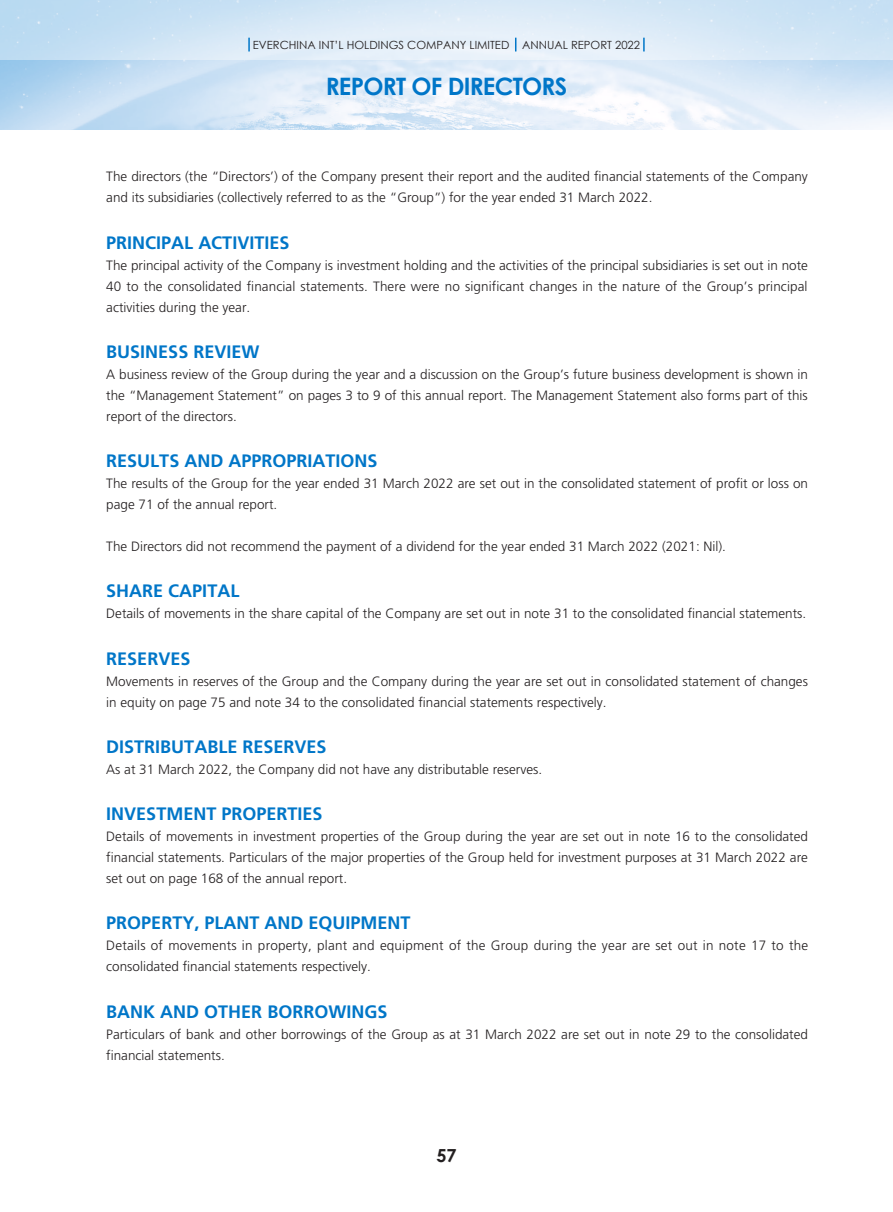
<style>
.page{position:relative;width:893px;height:1212px;background:#fff}
.page>*{position:absolute;margin:0;border:0;box-sizing:border-box;transform-origin:0 0}
.t1{font:700 24px "Century Gothic";letter-spacing:-.03em;color:#0076c8}
.t2{font:700 18px "Frutiger LT Std";color:#0076c8}
.t3{font:700 18px "Century Gothic";color:#231f20}
.t4{font:300 13.5px/21px "Frutiger LT Std";color:#231f20}
.t5{font:11.25px "Century Gothic";color:#231f20}
</style>
<div class="page">
<img style="left:0;top:60px;width:893px;height:70px">
<svg style="left:0;top:0;width:893px;height:60px;background:#d4e7f6"></svg>
<svg style="left:248px;top:38px;width:2px;height:13px"></svg>
<svg style="left:515px;top:38px;width:1px;height:13px"></svg>
<svg style="left:643px;top:38px;width:2px;height:13px"></svg>
<p class="t5" style="left:253px;top:37px;width:389px">EVERCHINA INT’L HOLDINGS COMPANY LIMITED ANNUAL REPORT 2022</p>
<h1 class="t1" style="left:326px;top:68px;width:243px">REPORT OF DIRECTORS</h1>
<p class="t4" style="left:106px;top:166px;width:703px">The directors (the “Directors’) of the Company present their report and the audited financial statements of the Company and its subsidiaries (collectively referred to as the “Group”) for the year ended 31 March 2022.</p>
<h2 class="t2" style="left:106px;top:232px;width:185px">PRINCIPAL ACTIVITIES</h2>
<p class="t4" style="left:106px;top:255px;width:703px;text-align:justify">The principal activity of the Company is investment holding and the activities of the principal subsidiaries is set out in note 40 to the consolidated financial statements. There were no significant changes in the nature of the Group’s principal activities during the year.</p>
<h2 class="t2" style="left:106px;top:341px;width:155px">BUSINESS REVIEW</h2>
<p class="t4" style="left:106px;top:364px;width:703px;text-align:justify">A business review of the Group during the year and a discussion on the Group’s future business development is shown in the “Management Statement” on pages 3 to 9 of this annual report. The Management Statement also forms part of this report of the directors.</p>
<h2 class="t2" style="left:106px;top:450px;width:273px">RESULTS AND APPROPRIATIONS</h2>
<p class="t4" style="left:106px;top:473px;width:703px">The results of the Group for the year ended 31 March 2022 are set out in the consolidated statement of profit or loss on page 71 of the annual report.</p>
<p class="t4" style="left:106px;top:536px;width:621px">The Directors did not recommend the payment of a dividend for the year ended 31 March 2022 (2021: Nil).</p>
<h2 class="t2" style="left:106px;top:580px;width:135px">SHARE CAPITAL</h2>
<p class="t4" style="left:106px;top:603px;width:701px">Details of movements in the share capital of the Company are set out in note 31 to the consolidated financial statements.</p>
<h2 class="t2" style="left:106px;top:648px;width:86px">RESERVES</h2>
<p class="t4" style="left:106px;top:671px;width:703px">Movements in reserves of the Group and the Company during the year are set out in consolidated statement of changes in equity on page 75 and note 34 to the consolidated financial statements respectively.</p>
<h2 class="t2" style="left:106px;top:736px;width:222px">DISTRIBUTABLE RESERVES</h2>
<p class="t4" style="left:106px;top:759px;width:437px">As at 31 March 2022, the Company did not have any distributable reserves.</p>
<h2 class="t2" style="left:106px;top:803px;width:218px">INVESTMENT PROPERTIES</h2>
<p class="t4" style="left:106px;top:826px;width:703px;text-align:justify">Details of movements in investment properties of the Group during the year are set out in note 16 to the consolidated financial statements. Particulars of the major properties of the Group held for investment purposes at 31 March 2022 are set out on page 168 of the annual report.</p>
<h2 class="t2" style="left:106px;top:912px;width:306px">PROPERTY, PLANT AND EQUIPMENT</h2>
<p class="t4" style="left:106px;top:935px;width:703px">Details of movements in property, plant and equipment of the Group during the year are set out in note 17 to the consolidated financial statements respectively.</p>
<h2 class="t2" style="left:106px;top:1001px;width:283px">BANK AND OTHER BORROWINGS</h2>
<p class="t4" style="left:106px;top:1024px;width:703px">Particulars of bank and other borrowings of the Group as at 31 March 2022 are set out in note 29 to the consolidated financial statements.</p>
<h2 class="t3" style="left:436px;top:1142px;width:22px">57</h2>
</div>
